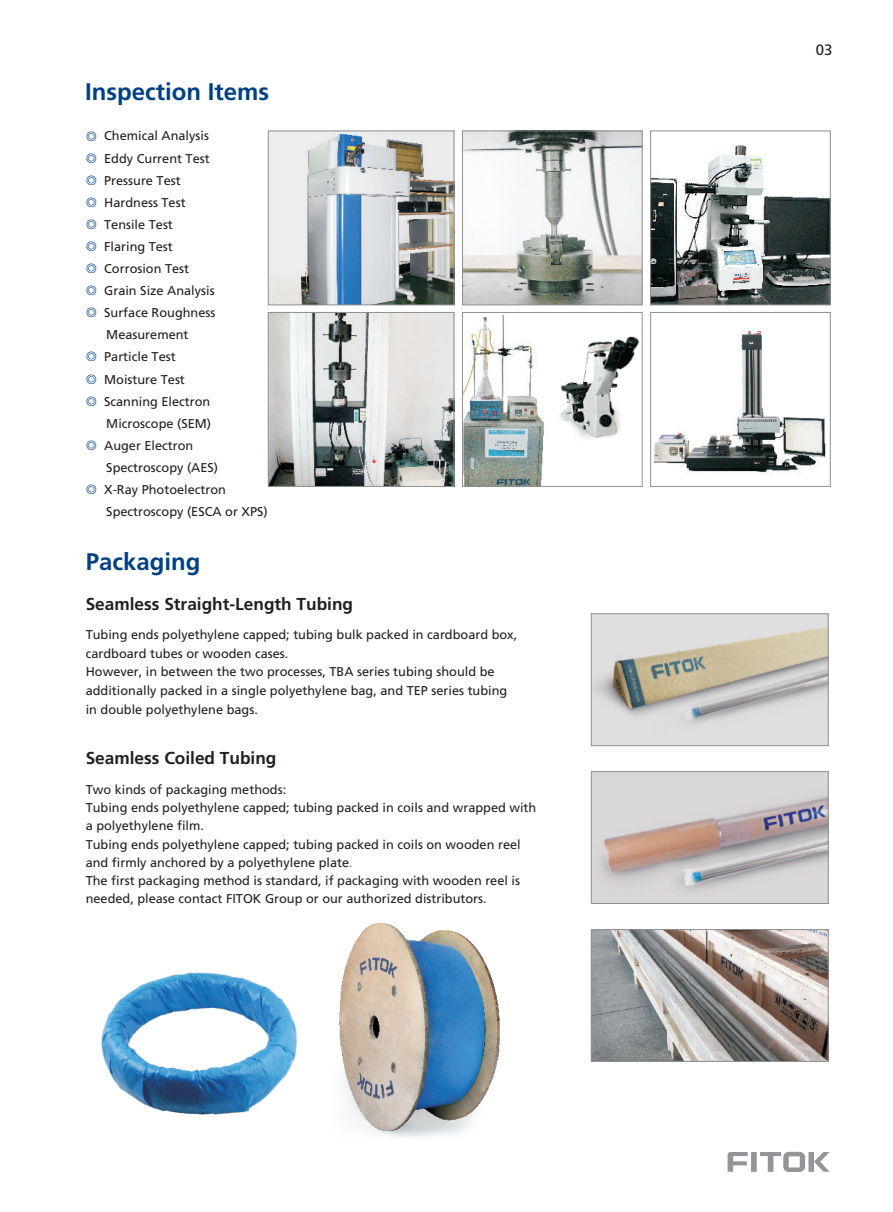
<style>
.page{position:relative;width:893px;height:1212px;background:#fff}
.page>*{position:absolute;margin:0;border:0;box-sizing:border-box;transform-origin:0 0}
.t1{font:300 24px "Frutiger CE";color:#014181}
.t2{font:300 17.25px "Frutiger CE";color:#231f20}
.t3{font:15px "Frutiger CE";color:#231f20}
.t4{font:12.75px/22px "Frutiger CE";color:#231f20}
.t5{font:12.75px/22px "Sim Sun";color:#014181;text-align:justify}
.s1{font-family:"Sim Hei"}
</style>
<div class="page">
<img style="left:593px;top:615px;width:233px;height:129px">
<div style="left:591px;top:613px;width:237px;height:133px;border:1px solid #8f9092"></div>
<svg style="left:728px;top:1151px;width:102px;height:21px"></svg>
<img style="left:283px;top:133px;width:169px;height:170px">
<div style="left:268px;top:131px;width:186px;height:174px;border:1px solid #8f9092"></div>
<img style="left:464px;top:133px;width:176px;height:170px">
<div style="left:462px;top:131px;width:180px;height:174px;border:1px solid #8f9092"></div>
<img style="left:464px;top:314px;width:79px;height:171px">
<img style="left:464px;top:321px;width:176px;height:139px">
<div style="left:462px;top:312px;width:180px;height:175px;border:1px solid #8f9092"></div>
<img style="left:652px;top:144px;width:176px;height:159px">
<div style="left:650px;top:131px;width:180px;height:174px;border:1px solid #8f9092"></div>
<img style="left:652px;top:330px;width:174px;height:145px">
<div style="left:650px;top:312px;width:180px;height:175px;border:1px solid #8f9092"></div>
<img style="left:270px;top:314px;width:182px;height:171px">
<div style="left:268px;top:312px;width:186px;height:175px;border:1px solid #8f9092"></div>
<img style="left:339px;top:923px;width:161px;height:215px">
<img style="left:101px;top:972px;width:197px;height:143px">
<img style="left:593px;top:931px;width:233px;height:129px">
<div style="left:591px;top:929px;width:237px;height:133px;border:1px solid #8f9092"></div>
<img style="left:593px;top:773px;width:233px;height:129px">
<div style="left:591px;top:771px;width:237px;height:133px;border:1px solid #8f9092"></div>
<h1 class="t1" style="left:85px;top:82px;width:186px">Inspection Items</h1>
<p class="t5" style="left:85px;top:125px;width:14px">◎ ◎ ◎ ◎ ◎ ◎ ◎ ◎ ◎</p>
<p class="t5" style="left:85px;top:346px;width:14px">◎ ◎ ◎</p>
<p class="t5" style="left:85px;top:434px;width:14px">◎</p>
<p class="t5" style="left:85px;top:478px;width:14px">◎</p>
<p class="t4" style="left:104px;top:126px;width:165px">Chemical Analysis<br>Eddy Current Test<br>Pressure Test<br>Hardness Test<br>Tensile Test<br>Flaring Test<br>Corrosion Test<br>Grain Size Analysis<br>Surface Roughness<br>Measurement<br>Particle Test<br>Moisture Test<br>Scanning Electron<br>Microscope (SEM)<br>Auger Electron<br>Spectroscopy (AES)<br>X-Ray Photoelectron<br>Spectroscopy (ESCA or XPS)</p>
<h1 class="t1" style="left:86px;top:552px;width:116px">Packaging</h1>
<h2 class="t2" style="left:86px;top:597px;width:269px">Seamless Straight-Length Tubing</h2>
<p class="t4" style="left:86px;top:626px;width:433px;line-height:18.8px">Tubing ends polyethylene capped; tubing bulk packed in cardboard box, cardboard tubes or wooden cases.<br>However, in between the two processes, TBA series tubing should be additionally packed in a single polyethylene bag, and TEP series tubing in double polyethylene bags.</p>
<h2 class="t2" style="left:86px;top:751px;width:192px">Seamless Coiled Tubing</h2>
<p class="t4" style="left:86px;top:781px;width:452px;line-height:18.1px">Two kinds of packaging methods:<br>Tubing ends polyethylene capped; tubing packed in coils and wrapped with a polyethylene film.<br>Tubing ends polyethylene capped; tubing packed in coils on wooden reel and firmly anchored by a polyethylene plate<span class="s1">.<br></span>The first packaging method is standard, if packaging with wooden reel is needed, please contact FITOK Group or our authorized distributors.</p>
<p class="t3" style="left:816px;top:44px;width:18px">03</p>
</div>
